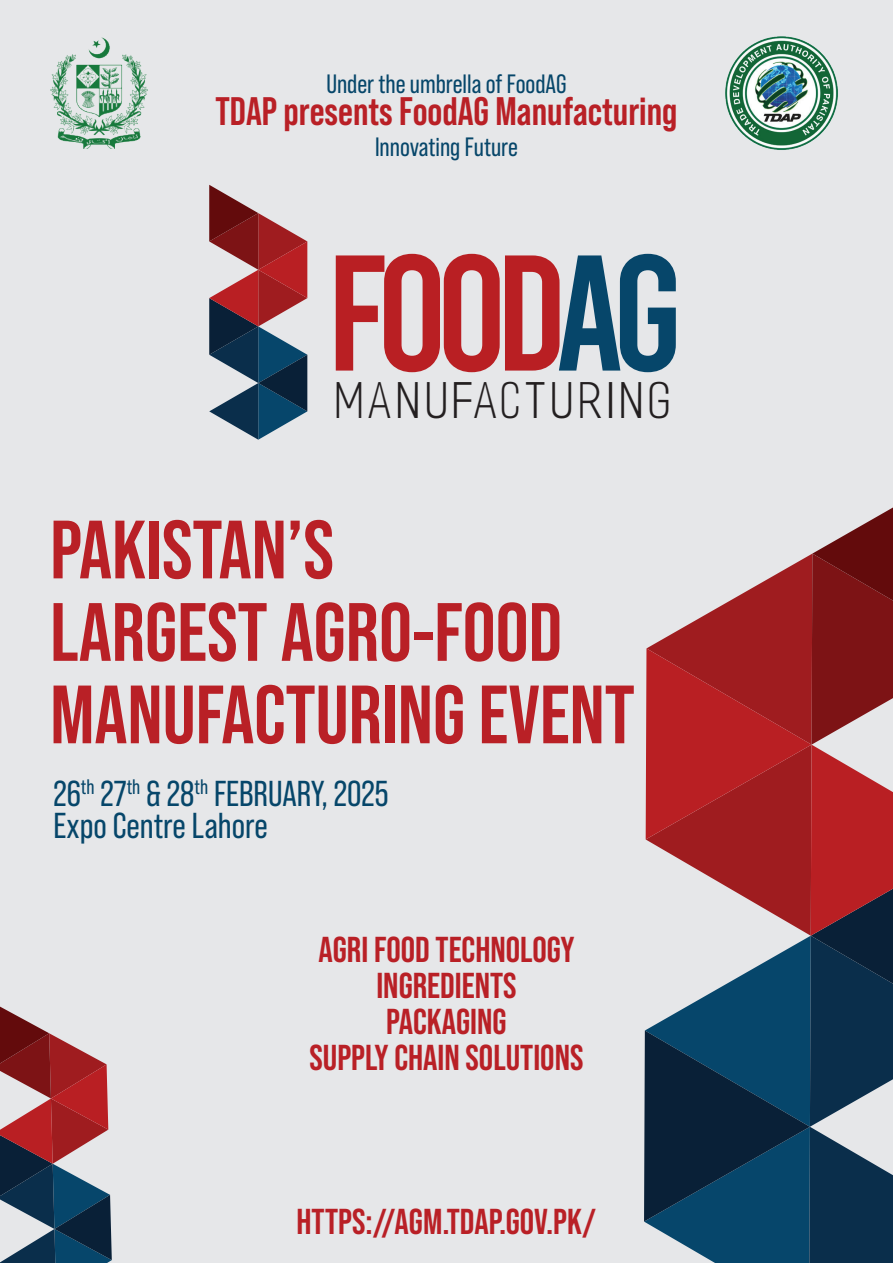
<style>
.page{position:relative;width:893px;height:1263px;background:#e6e7e9}
.page>*{position:absolute;margin:0;border:0;box-sizing:border-box;transform-origin:0 0}
.t1{font:164.4px "Bebas";letter-spacing:-.075em;color:#b91f23}
.t2{font:700 82.5px/82.5px "Bebas Neue Pro";color:#b92026}
.t3{font:300 47.85px "Artica";letter-spacing:.08em;color:#231f20}
.t4{font:700 39.75px "Bebas Neue Pro";color:#b92026}
.t5{font:700 36px/36px "Bebas Neue Pro";color:#b92026;text-align:center}
.t6{font:36px/31.5px "Bebas Neue Pro";color:#06466a}
.t7{font:26.55px "Bebas Neue Pro";color:#06466a}
.s1{color:#06466a}
</style>
<div class="page">
<svg style="left:0;top:1006px;width:112px;height:257px"></svg>
<svg style="left:644px;top:507px;width:249px;height:756px"></svg>
<svg style="left:209px;top:185px;width:98px;height:255px"></svg>
<img style="left:50px;top:37px;width:97px;height:112px">
<img style="left:725px;top:36px;width:113px;height:114px">
<p class="t7" style="left:326px;top:69px;width:242px">Under the umbrella of FoodAG</p>
<p class="t4" style="left:215px;top:88px;width:463px">TDAP presents FoodAG Manufacturing</p>
<p class="t7" style="left:375px;top:132px;width:144px">Innovating Future</p>
<h1 class="t1" style="left:326px;top:231px;width:358px">FOOD<span class="s1">AG</span></h1>
<h3 class="t3" style="left:337px;top:376px;width:338px">MANUFACTURING</h3>
<h2 class="t2" style="left:50px;top:507px;width:586px">PAKISTAN’S<br>LARGEST AGRO-FOOD<br>MANUFACTURING EVENT</h2>
<p class="t6" style="left:54px;top:778px;width:336px">26<sup>th</sup> 27<sup>th</sup> &amp; 28<sup>th</sup> FEBRUARY, 2025<br>Expo Centre Lahore</p>
<p class="t5" style="left:310px;top:931px;width:275px">AGRI FOOD TECHNOLOGY<br>INGREDIENTS<br>PACKAGING<br>SUPPLY CHAIN SOLUTIONS</p>
<p class="t5" style="left:296px;top:1203px;width:301px">HTTPS://AGM.TDAP.GOV.PK/</p>
</div>
